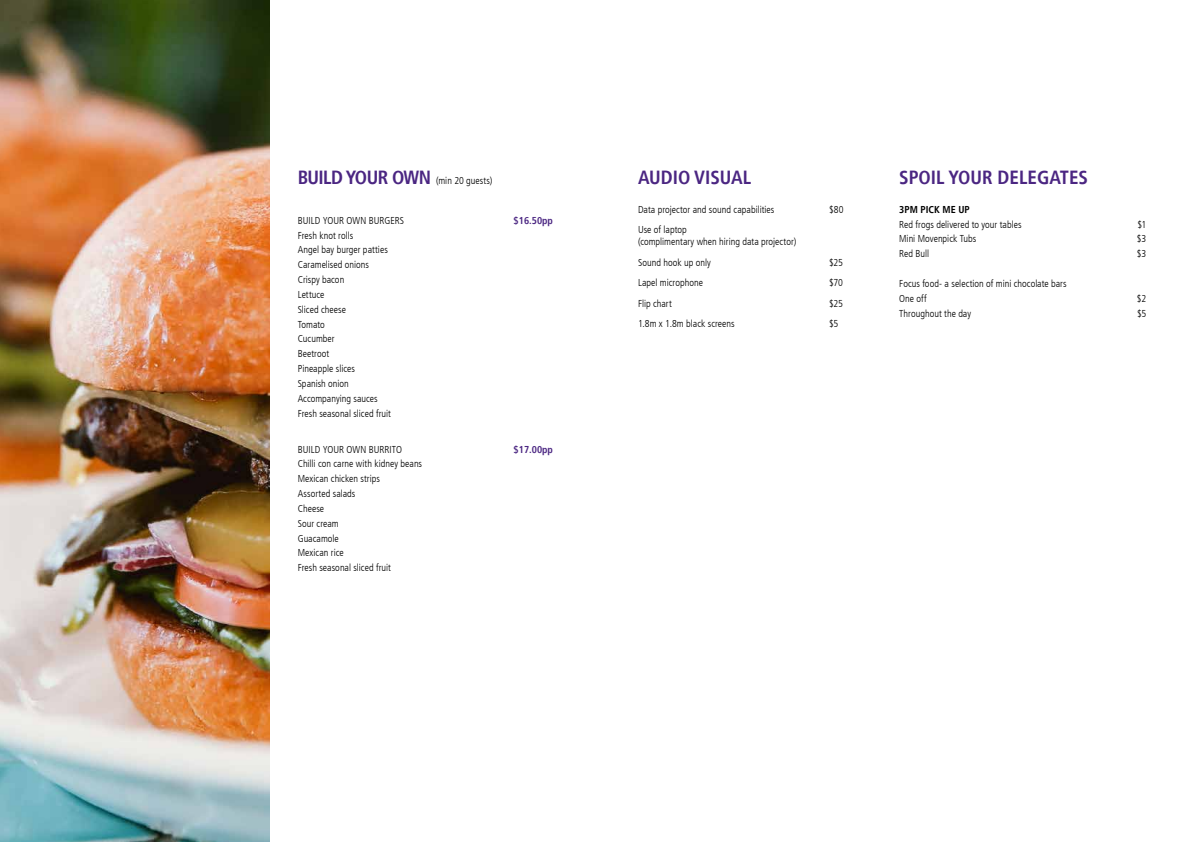
<style>
.page{position:relative;width:1191px;height:842px;background:#fff}
.page>*{position:absolute;margin:0;border:0;box-sizing:border-box;transform-origin:0 0}
.t1{font:700 condensed 19px "Frutiger LT";color:#4b2682}
.t2{font:700 condensed 19px "Frutiger LT";letter-spacing:-.03em;color:#4b2682}
.t3{font:300 condensed 10px/14.8px "Frutiger LT";letter-spacing:.005em;color:#000}
.t4{font:700 condensed 10px "Frutiger LT";color:#4b2682}
.t5{font:700 condensed 10px "Frutiger LT";letter-spacing:.005em;color:#000}
</style>
<div class="page">
<img style="left:0;top:0;width:269px;height:842px">
<h1 class="t2" style="left:298px;top:166px;width:135px">BUILD YOUR OWN</h1>
<h1 class="t1" style="left:899px;top:166px;width:190px">SPOIL YOUR DELEGATES</h1>
<p class="t3" style="left:298px;top:213px;width:108px">BUILD YOUR OWN BURGERS<br>Fresh knot rolls<br>Angel bay burger patties<br>Caramelised onions<br>Crispy bacon<br>Lettuce<br>Sliced cheese<br>Tomato<br>Cucumber<br>Beetroot<br>Pineapple slices<br>Spanish onion<br>Accompanying sauces<br>Fresh seasonal sliced fruit</p>
<p class="t4" style="left:513px;top:214px;width:41px">$16.50pp</p>
<p class="t3" style="left:298px;top:442px;width:126px">BUILD YOUR OWN BURRITO<br>Chilli con carne with kidney beans<br>Mexican chicken strips<br>Assorted salads<br>Cheese<br>Sour cream<br>Guacamole<br>Mexican rice<br>Fresh seasonal sliced fruit</p>
<p class="t4" style="left:513px;top:443px;width:41px">$17.00pp</p>
<h1 class="t1" style="left:638px;top:166px;width:115px">AUDIO VISUAL</h1>
<p class="t3" style="left:638px;top:202px;width:138px">Data projector and sound capabilities</p>
<p class="t3" style="left:829px;top:202px;width:16px">$80</p>
<p class="t3" style="left:638px;top:224px;width:160px;line-height:12px">Use of laptop<br>(complimentary when hiring data projector)</p>
<p class="t3" style="left:638px;top:255px;width:74px">Sound hook up only</p>
<p class="t3" style="left:829px;top:255px;width:15px">$25</p>
<p class="t3" style="left:638px;top:276px;width:66px">Lapel microphone</p>
<p class="t3" style="left:829px;top:276px;width:15px">$70</p>
<p class="t3" style="left:638px;top:296px;width:35px">Flip chart</p>
<p class="t3" style="left:829px;top:296px;width:15px">$25</p>
<p class="t3" style="left:638px;top:317px;width:98px">1.8m x 1.8m black screens</p>
<p class="t3" style="left:829px;top:317px;width:11px">$5</p>
<p class="t3" style="left:436px;top:174px;width:58px">(min 20 guests)</p>
<p class="t5" style="left:899px;top:203px;width:72px">3PM PICK ME UP</p>
<p class="t3" style="left:899px;top:217px;width:124px">Red frogs delivered to your tables</p>
<p class="t3" style="left:1137px;top:217px;width:10px">$1</p>
<p class="t3" style="left:899px;top:232px;width:79px">Mini Movenpick Tubs</p>
<p class="t3" style="left:1136px;top:232px;width:11px">$3</p>
<p class="t3" style="left:899px;top:247px;width:31px">Red Bull</p>
<p class="t3" style="left:1136px;top:247px;width:11px">$3</p>
<p class="t3" style="left:899px;top:276px;width:169px">Focus food- a selection of mini chocolate bars<br>One off</p>
<p class="t3" style="left:1137px;top:291px;width:11px">$2</p>
<p class="t3" style="left:899px;top:306px;width:73px">Throughout the day</p>
<p class="t3" style="left:1137px;top:306px;width:11px">$5</p>
</div>
